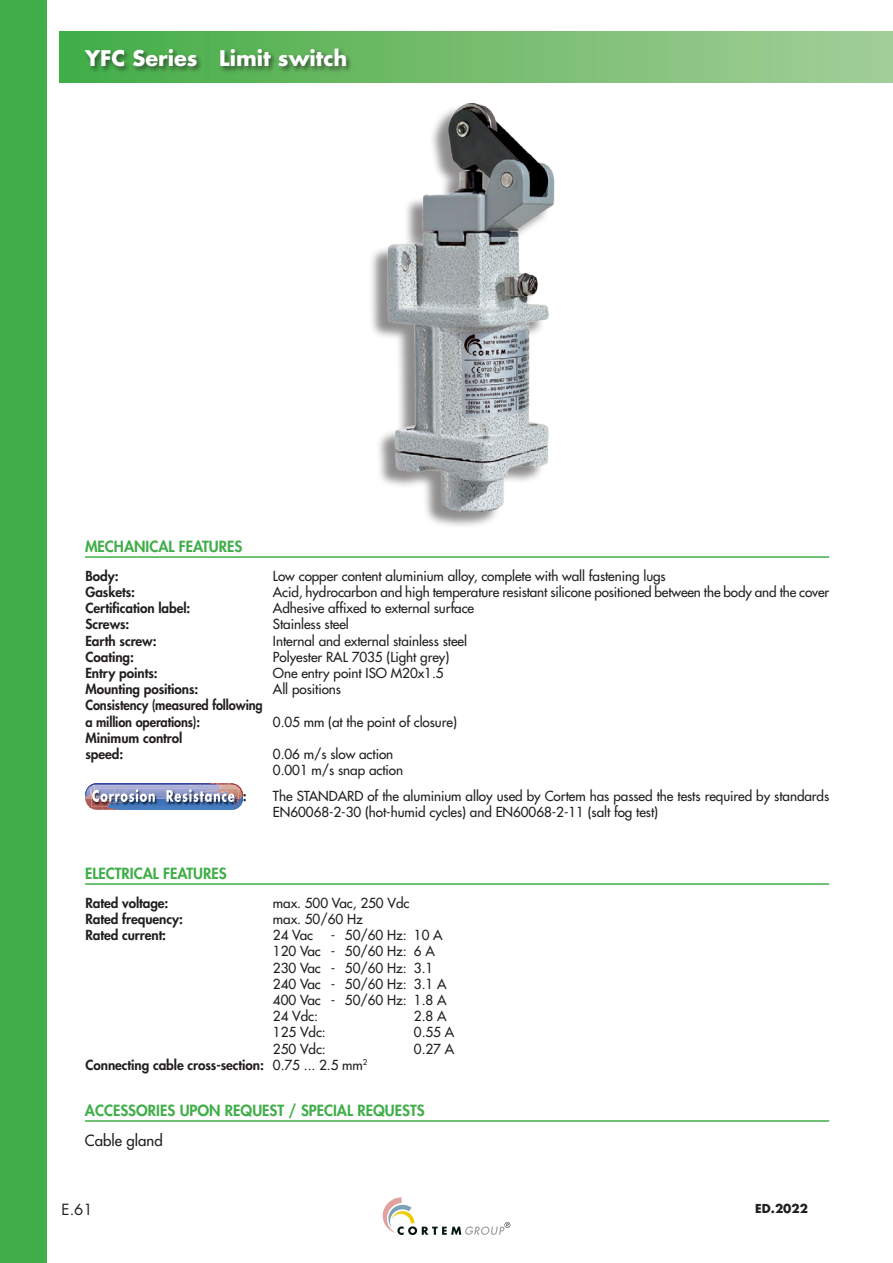
<style>
.page{position:relative;width:893px;height:1263px;background:#fff}
.page>*{position:absolute;margin:0;border:0;box-sizing:border-box;transform-origin:0 0}
.capitolo_sommario{font:700 21px "Futura";color:#fff}
.Titoletti_-_copia_fi{font:800 15px "Futura";color:#40ae49}
.ITA_testo_10pt{font:15px "Futura";color:#231f20}
.t1{font:15px "Futura";color:#231f20}
.Titoletti_caratteris{font:13.5px/16.2px "Futura";letter-spacing:-.005em;color:#231f20}
.Titoletti_caratteris-2{font:800 13.5px "Futura";letter-spacing:-.005em;color:#231f20}
.Titoletti_caratteris-3{font:800 13.5px "Futura";letter-spacing:-.005em;color:#231f20;scale:.95 1}
.t2{font:700 12px "Futura";color:#231f20}
.s1{font-weight:400}
</style>
<div class="page">
<img style="left:343px;top:82px;width:228px;height:444px">
<svg style="left:383px;top:1197px;width:127px;height:38px"></svg>
<div style="left:0;top:0;width:47px;height:1263px;background:#40ae49"></div>
<div style="left:60px;top:31px;width:833px;height:51px;background:linear-gradient(to right,#44ad45,#a5ce99)"></div>
<div style="left:84px;top:47px;width:269px;height:26px;background:#231f20;opacity:.6"></div>
<img style="left:85px;top:783px;width:158px;height:27px">
<hr style="left:85px;top:556px;width:744px;height:2px;background:#40ae49">
<hr style="left:85px;top:883px;width:744px;height:2px;background:#40ae49">
<hr style="left:85px;top:1120px;width:744px;height:2px;background:#40ae49">
<p class="capitolo_sommario" style="left:85px;top:43px;width:264px">YFC Series Limit switch</p>
<p class="Titoletti_-_copia_fi" style="left:85px;top:536px;width:159px">MECHANICAL FEATURES</p>
<p class="Titoletti_caratteris-2" style="left:85px;top:567px;width:35px">Body:</p>
<p class="Titoletti_caratteris" style="left:273px;top:568px;width:394px">Low copper content aluminium alloy, complete with wall fastening lugs</p>
<p class="Titoletti_caratteris-2" style="left:85px;top:583px;width:51px">Gaskets:</p>
<p class="Titoletti_caratteris" style="left:273px;top:584px;width:558px">Acid, hydrocarbon and high temperature resistant silicone positioned between the body and the cover</p>
<p class="Titoletti_caratteris-2" style="left:85px;top:599px;width:107px">Certification label:</p>
<p class="Titoletti_caratteris" style="left:273px;top:600px;width:203px">Adhesive affixed to external surface</p>
<p class="Titoletti_caratteris-2" style="left:85px;top:615px;width:46px">Screws:</p>
<p class="Titoletti_caratteris" style="left:273px;top:616px;width:77px">Stainless steel</p>
<p class="Titoletti_caratteris-2" style="left:85px;top:632px;width:73px">Earth screw:</p>
<p class="Titoletti_caratteris" style="left:273px;top:633px;width:196px">Internal and external stainless steel</p>
<p class="Titoletti_caratteris-2" style="left:85px;top:648px;width:50px">Coating:</p>
<p class="Titoletti_caratteris" style="left:273px;top:649px;width:178px">Polyester RAL 7035 (Light grey)</p>
<p class="Titoletti_caratteris-2" style="left:85px;top:664px;width:74px">Entry points:</p>
<p class="Titoletti_caratteris" style="left:273px;top:665px;width:172px">One entry point ISO M20x1.5</p>
<p class="Titoletti_caratteris-2" style="left:85px;top:680px;width:115px">Mounting positions:</p>
<p class="Titoletti_caratteris" style="left:273px;top:681px;width:70px">All positions</p>
<p class="Titoletti_caratteris-3" style="left:85px;top:696px;width:188px">Consistency (measured following</p>
<p class="Titoletti_caratteris-3" style="left:85px;top:713px;width:122px">a million operations):</p>
<p class="Titoletti_caratteris" style="left:273px;top:714px;width:185px">0.05 mm (at the point of closure)</p>
<p class="Titoletti_caratteris-2" style="left:85px;top:729px;width:98px">Minimum control</p>
<p class="Titoletti_caratteris-2" style="left:85px;top:745px;width:39px">speed:</p>
<p class="Titoletti_caratteris" style="left:273px;top:746px;width:122px">0.06 m/s slow action</p>
<p class="Titoletti_caratteris" style="left:273px;top:762px;width:132px">0.001 m/s snap action</p>
<p class="Titoletti_caratteris-2" style="left:243px;top:787px;width:5px">:</p>
<p class="Titoletti_caratteris" style="left:273px;top:788px;width:558px">The STANDARD of the aluminium alloy used by Cortem has passed the tests required by standards<br>EN60068-2-30 (hot-humid cycles) and EN60068-2-11 (salt fog test)</p>
<p class="Titoletti_-_copia_fi" style="left:85px;top:863px;width:143px">ELECTRICAL FEATURES</p>
<p class="Titoletti_caratteris-2" style="left:85px;top:894px;width:85px">Rated voltage:</p>
<p class="Titoletti_caratteris" style="left:273px;top:895px;width:138px">max. 500 Vac, 250 Vdc</p>
<p class="Titoletti_caratteris-2" style="left:85px;top:910px;width:99px">Rated frequency:</p>
<p class="Titoletti_caratteris" style="left:273px;top:911px;width:91px">max. 50/60 Hz</p>
<p class="Titoletti_caratteris-2" style="left:85px;top:926px;width:82px">Rated current:</p>
<p class="Titoletti_caratteris" style="left:273px;top:927px;width:42px">24 Vac</p>
<p class="Titoletti_caratteris" style="left:331px;top:927px;width:113px">- 50/60 Hz: 10 A</p>
<p class="Titoletti_caratteris" style="left:273px;top:943px;width:164px">120 Vac - 50/60 Hz: 6 A</p>
<p class="Titoletti_caratteris" style="left:273px;top:959px;width:162px">230 Vac - 50/60 Hz: 3.1</p>
<p class="Titoletti_caratteris" style="left:273px;top:976px;width:175px">240 Vac - 50/60 Hz: 3.1 A</p>
<p class="Titoletti_caratteris" style="left:273px;top:992px;width:175px">400 Vac - 50/60 Hz: 1.8 A</p>
<p class="Titoletti_caratteris" style="left:273px;top:1008px;width:47px">24 Vdc:</p>
<p class="Titoletti_caratteris" style="left:414px;top:1008px;width:34px">2.8 A</p>
<p class="Titoletti_caratteris" style="left:273px;top:1024px;width:54px">125 Vdc:</p>
<p class="Titoletti_caratteris" style="left:414px;top:1024px;width:42px">0.55 A</p>
<p class="Titoletti_caratteris" style="left:273px;top:1040px;width:54px">250 Vdc:</p>
<p class="Titoletti_caratteris" style="left:414px;top:1040px;width:42px">0.27 A</p>
<p class="Titoletti_caratteris-2" style="left:85px;top:1056px;width:283px">Connecting cable cross-section: <span class="s1">0.75 ... 2.5 mm</span><sup>2</sup></p>
<p class="Titoletti_-_copia_fi" style="left:85px;top:1100px;width:341px">ACCESSORIES UPON REQUEST / SPECIAL REQUESTS</p>
<p class="ITA_testo_10pt" style="left:85px;top:1131px;width:79px">Cable gland</p>
<p class="t1" style="left:62px;top:1199px;width:33px">E.61</p>
<p class="t2" style="left:755px;top:1200px;width:54px">ED.2022</p>
</div>
